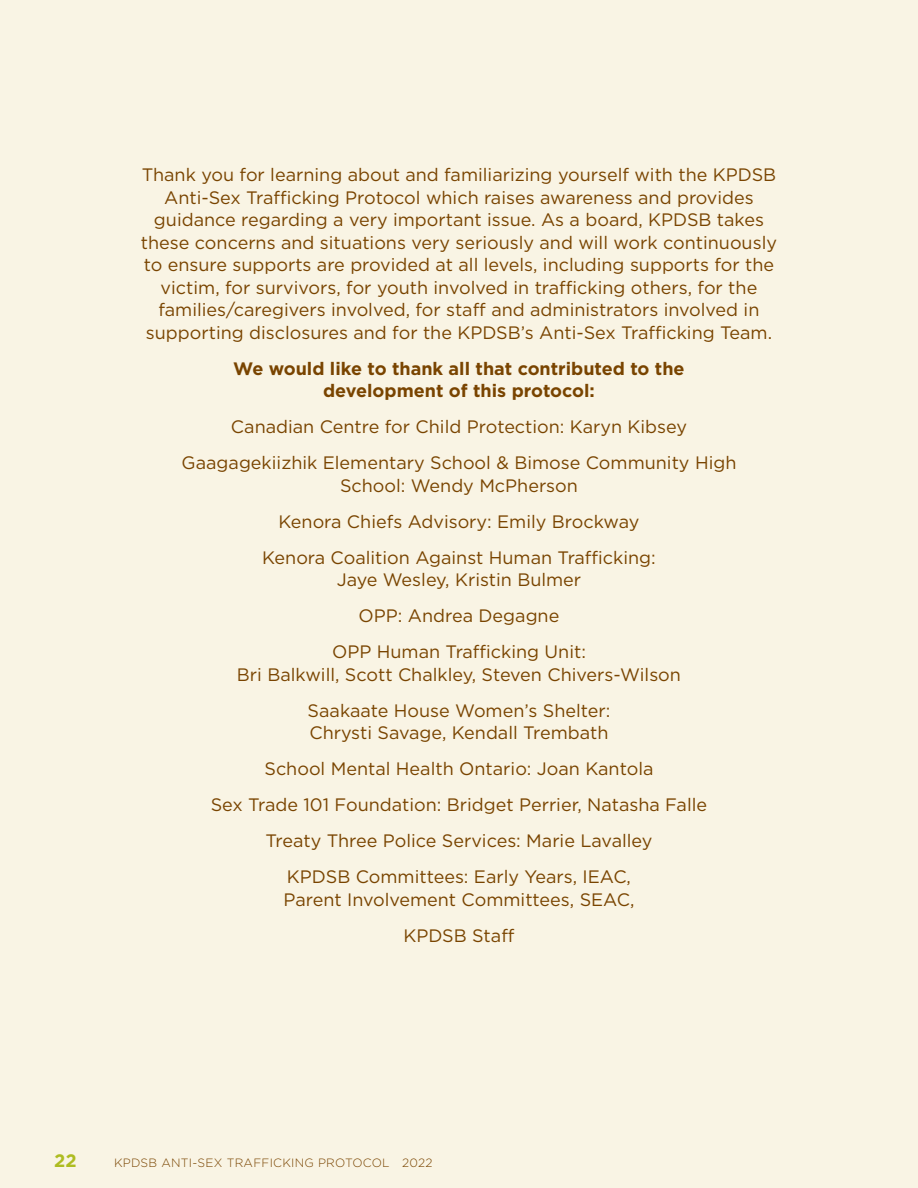
<style>
.page{position:relative;width:918px;height:1188px;background:#f9f4e4}
.page>*{position:absolute;margin:0;border:0;box-sizing:border-box;transform-origin:0 0}
.Body_Copy{font:18px/22.5px "Gotham HTF";color:#794400;text-align:center}
.Body_Copy-2{font:700 18px/22.5px "Gotham HTF";color:#794400;text-align:center}
.t1{font:700 18px "Gotham HTF";color:#aebc21}
.t2{font:300 12px "Gotham HTF";letter-spacing:.02em;color:#794400}
</style>
<div class="page">
<p class="Body_Copy" style="left:141px;top:163px;width:638px">Thank you for learning about and familiarizing yourself with the KPDSB Anti-Sex Trafficking Protocol which raises awareness and provides guidance regarding a very important issue. As a board, KPDSB takes these concerns and situations very seriously and will work continuously to ensure supports are provided at all levels, including supports for the victim, for survivors, for youth involved in trafficking others, for the families/caregivers involved, for staff and administrators involved in supporting disclosures and for the KPDSB’s Anti-Sex Trafficking Team.</p>
<p class="Body_Copy-2" style="left:233px;top:357px;width:453px">We would like to thank all that contributed to the development of this protocol:</p>
<p class="Body_Copy" style="left:231px;top:415px;width:458px">Canadian Centre for Child Protection: Karyn Kibsey</p>
<p class="Body_Copy" style="left:182px;top:451px;width:556px">Gaagagekiizhik Elementary School &amp; Bimose Community High<br>School: Wendy McPherson</p>
<p class="Body_Copy" style="left:279px;top:510px;width:362px">Kenora Chiefs Advisory: Emily Brockway</p>
<p class="Body_Copy" style="left:262px;top:546px;width:395px">Kenora Coalition Against Human Trafficking:<br>Jaye Wesley, Kristin Bulmer</p>
<p class="Body_Copy" style="left:359px;top:604px;width:202px">OPP: Andrea Degagne</p>
<p class="Body_Copy" style="left:237px;top:640px;width:446px">OPP Human Trafficking Unit:<br>Bri Balkwill, Scott Chalkley, Steven Chivers-Wilson</p>
<p class="Body_Copy" style="left:308px;top:699px;width:304px;text-align:left">Saakaate House Women’s Shelter:<br>Chrysti Savage, Kendall Trembath</p>
<p class="Body_Copy" style="left:265px;top:757px;width:390px">School Mental Health Ontario: Joan Kantola</p>
<p class="Body_Copy" style="left:211px;top:793px;width:498px">Sex Trade 101 Foundation: Bridget Perrier, Natasha Falle</p>
<p class="Body_Copy" style="left:266px;top:829px;width:388px">Treaty Three Police Services: Marie Lavalley</p>
<p class="Body_Copy" style="left:284px;top:865px;width:352px;text-align:left">KPDSB Committees: Early Years, IEAC,<br>Parent Involvement Committees, SEAC,</p>
<p class="Body_Copy" style="left:403px;top:924px;width:113px">KPDSB Staff</p>
<p class="t1" style="left:54px;top:1150px;width:24px">22</p>
<p class="t2" style="left:114px;top:1156px;width:320px">KPDSB ANTI-SEX TRAFFICKING PROTOCOL 2022</p>
</div>
